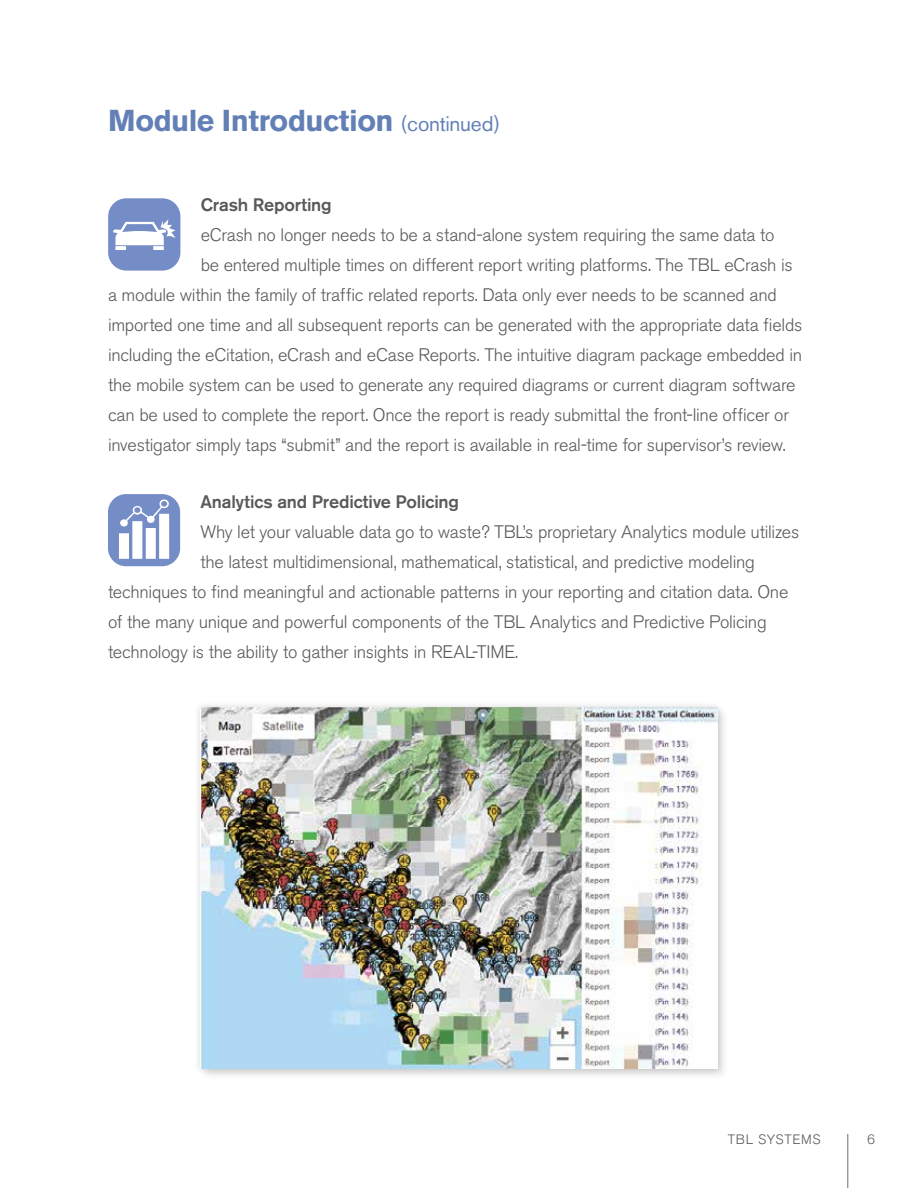
<style>
.page{position:relative;width:918px;height:1188px;background:#fff}
.page>*{position:absolute;margin:0;border:0;box-sizing:border-box;transform-origin:0 0}
.t1{font:700 30px "Akzidenz Grotesk BE";letter-spacing:-.015em;color:#6380b6}
.t2{font:300 18px "Akzidenz Grotesk BE";letter-spacing:-.015em;color:#58595b}
.t3{font:500 18px "Akzidenz Grotesk BE";letter-spacing:-.01em;color:#58595b}
.t4{font:300 13.5px "Akzidenz Grotesk BE";letter-spacing:.05em;color:#58595b}
.s1{font-weight:400;font-size:21px}
</style>
<div class="page">
<hr style="left:847px;top:1134px;width:1px;height:54px;background:#6d6e71">
<svg style="left:108px;top:198px;width:72px;height:73px"></svg>
<svg style="left:108px;top:494px;width:72px;height:72px"></svg>
<div style="left:193px;top:700px;width:532px;height:376px;background:#000;opacity:.2"></div>
<img style="left:201px;top:707px;width:516px;height:362px">
<h1 class="t1" style="left:108px;top:103px;width:394px">Module Introduction <span class="s1">(continued)</span></h1>
<p class="t3" style="left:201px;top:194px;width:133px">Crash Reporting</p>
<p class="t2" style="left:201px;top:225px;width:575px">eCrash no longer needs to be a stand-alone system requiring the same data to</p>
<p class="t2" style="left:201px;top:255px;width:594px">be entered multiple times on different report writing platforms. The TBL eCrash is</p>
<p class="t2" style="left:108px;top:285px;width:670px">a module within the family of traffic related reports. Data only ever needs to be scanned and</p>
<p class="t2" style="left:108px;top:315px;width:696px">imported one time and all subsequent reports can be generated with the appropriate data fields</p>
<p class="t2" style="left:108px;top:345px;width:696px">including the eCitation, eCrash and eCase Reports. The intuitive diagram package embedded in</p>
<p class="t2" style="left:108px;top:375px;width:689px">the mobile system can be used to generate any required diagrams or current diagram software</p>
<p class="t2" style="left:108px;top:405px;width:683px">can be used to complete the report. Once the report is ready submittal the front-line officer or</p>
<p class="t2" style="left:108px;top:435px;width:679px">investigator simply taps “submit” and the report is available in real-time for supervisor’s review.</p>
<p class="t3" style="left:200px;top:491px;width:260px">Analytics and Predictive Policing</p>
<p class="t2" style="left:200px;top:522px;width:600px">Why let your valuable data go to waste? TBL’s proprietary Analytics module utilizes</p>
<p class="t2" style="left:200px;top:552px;width:556px">the latest multidimensional, mathematical, statistical, and predictive modeling</p>
<p class="t2" style="left:108px;top:582px;width:682px">techniques to find meaningful and actionable patterns in your reporting and citation data. One</p>
<p class="t2" style="left:108px;top:612px;width:660px">of the many unique and powerful components of the TBL Analytics and Predictive Policing</p>
<p class="t2" style="left:108px;top:642px;width:412px">technology is the ability to gather insights in REAL-TIME.</p>
<p class="t4" style="left:728px;top:1132px;width:94px">TBL SYSTEMS</p>
<p class="t4" style="left:867px;top:1132px;width:9px">6</p>
</div>
